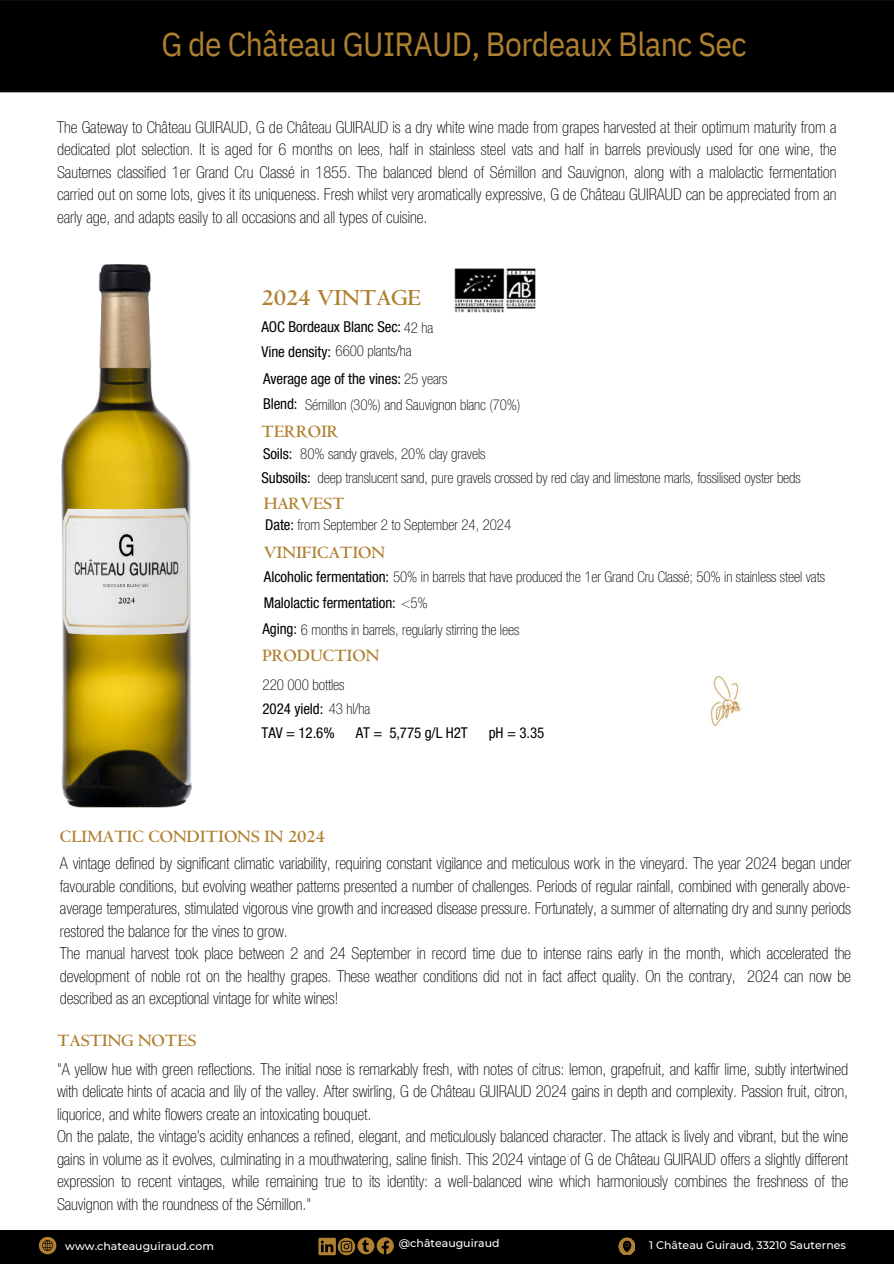
<style>
.page{position:relative;width:894px;height:1264px;background:#fff}
.page>*{position:absolute;margin:0;border:0;box-sizing:border-box;transform-origin:0 0}
.t1{font:33.3px "IBM Plex Sans Cond";letter-spacing:-.015em;color:#af8030}
.t2{font:700 24px "Centaur MT Std";letter-spacing:-.005em;color:#af8030}
.t3{font:700 18px "Centaur MT Std";letter-spacing:-.005em;color:#af8030}
.t4{font:100 condensed 16.5px/22.5px "Helvetica Neue LT Std";letter-spacing:-.005em;color:#000}
.t5{font:100 condensed 15px/26px "Helvetica Neue LT Std";letter-spacing:-.005em;color:#000}
.t6{font:condensed 15px/24.5px "Helvetica Neue LT Std";letter-spacing:-.005em;color:#000}
.t7{font:500 10.95px "Montserrat";color:#fff}
.s1{font-weight:100}
.s2{font-weight:400}
</style>
<div class="page">
<div style="left:0;top:0;width:893px;height:93px;background:#000"></div>
<img style="left:710px;top:675px;width:32px;height:52px">
<img style="left:454px;top:269px;width:81px;height:44px">
<div style="left:0;top:1229px;width:893px;height:34px;background:#000"></div>
<svg style="left:39px;top:1236px;width:17px;height:18px"></svg>
<img style="left:618px;top:1237px;width:16px;height:17px">
<svg style="left:318px;top:1237px;width:75px;height:18px"></svg>
<img style="left:61px;top:264px;width:131px;height:543px">
<h1 class="t1" style="left:161px;top:19px;width:586px">G de Château GUIRAUD, Bordeaux Blanc Sec</h1>
<p class="t4" style="left:57px;top:115px;width:780px;text-align:justify">The Gateway to Château GUIRAUD, G de Château GUIRAUD is a dry white wine made from grapes harvested at their optimum maturity from a dedicated plot selection. It is aged for 6 months on lees, half in sta inless steel vats and half in barrels previously used for one wine, the Sauternes classified 1er Grand Cru Classé in 1855. The balanced blend of Sémillon and Sauvignon, along with a malolactic fermentation carried out on some lots, gives it its uniqueness. Fresh whilst very aromatically expressive, G de Château GUIRAUD can be appreciated from an early age, and adapts easily to all occasions and all types of cuisine.</p>
<h2 class="t2" style="left:261px;top:284px;width:161px">2024 VINTAGE</h2>
<p class="t6" style="left:261px;top:314px;width:173px">AOC Bordeaux Blanc Sec: <span class="s1">42 ha<br></span>Vine density: <span class="s1">6600 plants/ha</span></p>
<p class="t5" style="left:263px;top:365px;width:259px"><span class="s2">Average age of the vines:</span> 25 years<br><span class="s2">Blend:</span> Sémillon (30%) and Sauvignon blanc (70%)</p>
<p class="t3" style="left:261px;top:422px;width:79px">TERROIR</p>
<p class="t5" style="left:261px;top:441px;width:540px;line-height:24.5px"><span class="s2">Soils:</span> 80% sandy gravels, 20% clay gravels<br><span class="s2">Subsoils:</span> deep translucent sand, pure gravels crossed by red clay and limestone marls, fossilised oyster beds</p>
<p class="t5" style="left:265px;top:511px;width:247px"><span class="s2">Date:</span> from September 2 to September 24, 2024</p>
<p class="t5" style="left:264px;top:564px;width:562px"><span class="s2">Alcoholic fermentation:</span> 50% in barrels that have produced the 1er Grand Cru Classé; 50% in stainless steel vats</p>
<p class="t5" style="left:262px;top:616px;width:258px"><span class="s2">Aging:</span> 6 months in barrels, regularly stirring the lees</p>
<p class="t3" style="left:264px;top:493px;width:82px">HARVEST</p>
<p class="t3" style="left:264px;top:543px;width:123px">VINIFICATION</p>
<p class="t6" style="left:264px;top:590px;width:165px">Malolactic fermentation: <span class="s1">&lt;5%</span></p>
<p class="t3" style="left:262px;top:646px;width:118px">PRODUCTION</p>
<p class="t5" style="left:262px;top:671px;width:83px">220 000 bottles</p>
<p class="t6" style="left:262px;top:696px;width:109px">2024 yield: <span class="s1">43 hl/ha</span></p>
<p class="t6" style="left:261px;top:720px;width:75px">TAV = 12.6%</p>
<p class="t6" style="left:355px;top:720px;width:113px">AT = 5,775 g/L H2T</p>
<p class="t6" style="left:488px;top:720px;width:57px">pH = 3.35</p>
<p class="t3" style="left:60px;top:827px;width:267px">CLIMATIC CONDITIONS IN 2024</p>
<p class="t4" style="left:60px;top:851px;width:792px">A vintage defined by significant climatic variability, requiring constant vigilance and meticulous work in the vineyard. The year 2024 began under favourable conditions, but evolving weather patterns presented a number of challenges. Periods of regular rainfall, combined with generally above&shy;average temperatures, stimulated vigorous vine growth and increased disease pressure. Fortunately, a summer of alternating dry and sunny periods restored the balance for the vines to grow.<br>The manual harvest took place between 2 and 24 September in record time due to intense rains early in the month, which accelerated the development of noble rot on the healthy grapes. These weather conditions did not in fact affect quality. On the contrary, 2024 can now be described as an exceptional vintage for white wines!</p>
<p class="t3" style="left:57px;top:1030px;width:141px">TASTING NOTES</p>
<p class="t4" style="left:57px;top:1057px;width:792px">"A yellow hue with green reflections. The initial nose is remarkably fresh, with notes of citrus: lemon, grapefruit, and kaffir lime, subtly intertwined with delicate hints of acacia and lily of the valley. After swirling, G de Château GUIRAUD 2024 gains in depth and complexity. Passion fruit, citron, liquorice, and white flowers create an intoxicating bouquet.<br>On the palate, the vintage’s acidity enhances a refined, elegant, and meticulously balanced character. The attack is lively and vibrant, but the wine gains in volume as it evolves, culminating in a mouthwatering, saline finish. This 2024 vintage of G de Château GUIRAUD offers a slightly different expression to recent vintages, while remaining true to its identity: a well-balanced wine which harmoniously combines the freshness of the Sauvignon with the roundness of the Sémillon."</p>
<p class="t7" style="left:65px;top:1237px;width:150px">www.chateauguiraud.com</p>
<p class="t7" style="left:399px;top:1235px;width:102px">@châteauguiraud</p>
<p class="t7" style="left:649px;top:1237px;width:198px">1 Château Guiraud, 33210 Sauternes</p>
</div>
